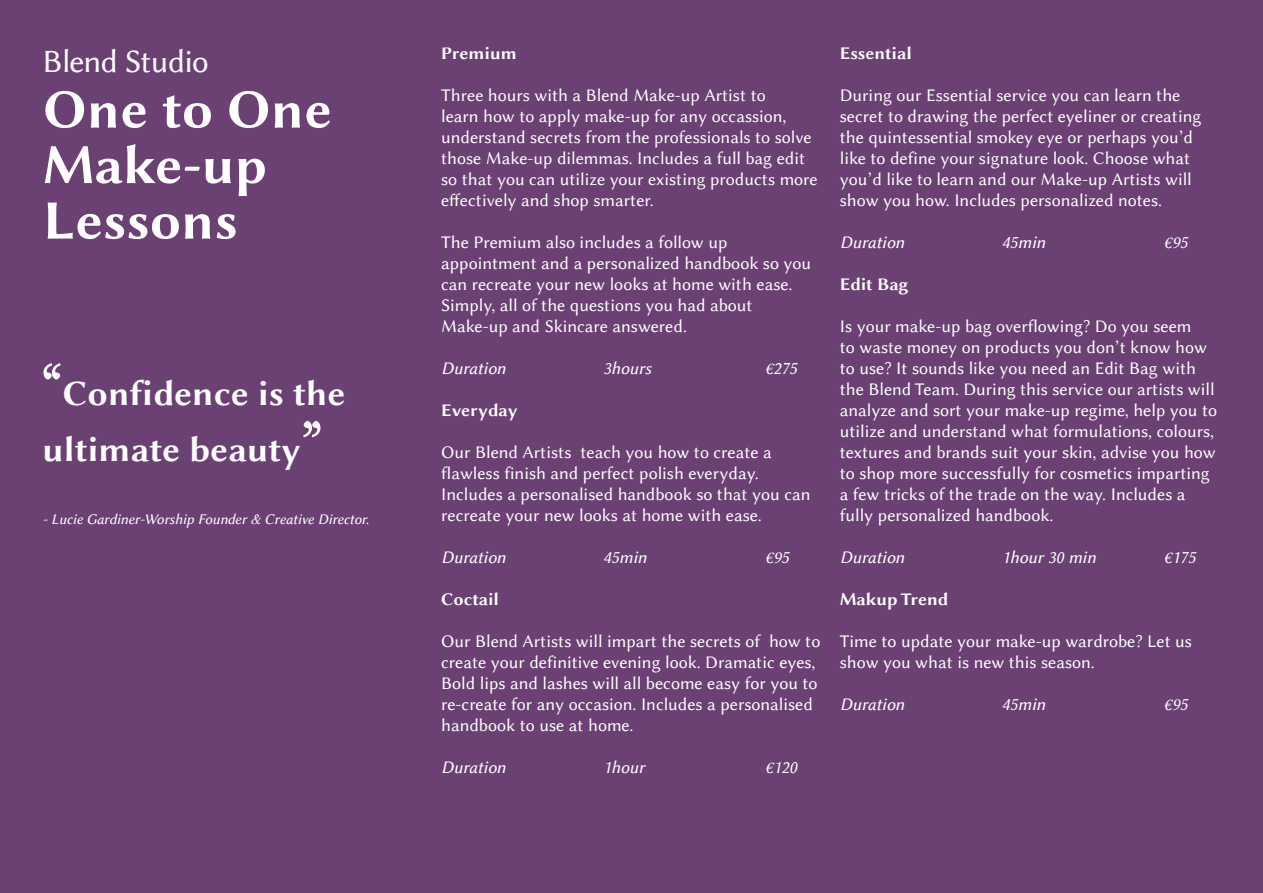
<style>
.page{position:relative;width:1263px;height:893px;background:#6b4174}
.page>*{position:absolute;margin:0;border:0;box-sizing:border-box;transform-origin:0 0}
.t1{font:55.65px/55.5px "Lin Biolinum B";color:#fff}
.t2{font:36px/55.5px "Lin Biolinum B";color:#fff}
.t3{font:33px "Lin Biolinum";letter-spacing:-.025em;color:#fff}
.t4{font:18px/21px "Lin Biolinum";color:#fff}
.t5{font:18px "Lin Biolinum I";color:#fff}
.t6{font:18px "Lin Biolinum B";color:#fff}
.t7{font:15px "Lin Biolinum I";color:#fff}
.s1{font-size:54px}
</style>
<div class="page">
<div style="left:43px;top:43px;width:380px;height:773px;background:#6b4174"></div>
<p class="t3" style="left:43px;top:43px;width:168px">Blend Studio</p>
<p class="t1" style="left:43px;top:79px;width:291px">One to One<br>Make-up</p>
<p class="t1" style="left:43px;top:190px;width:197px">Lessons</p>
<p class="t2" style="left:43px;top:364px;width:305px"><span class="s1">“</span>Confidence is the ultimate beauty<span class="s1">”</span></p>
<p class="t7" style="left:43px;top:510px;width:328px">- Lucie Gardiner-Worship Founder &amp; Creative Director.</p>
<p class="t6" style="left:441px;top:40px;width:77px">Premium</p>
<p class="t4" style="left:441px;top:84px;width:378px">Three hours with a Blend Make-up Artist to<br>learn how to apply make-up for any occassion, understand secrets from the professionals to solve those Make-up dilemmas. Includes a full bag edit so that you can utilize your existing products more effectively and shop smarter.</p>
<p class="t4" style="left:441px;top:231px;width:372px">The Premium also includes a follow up appointment and a personalized handbook so you can recreate your new looks at home with ease.</p>
<p class="t4" style="left:441px;top:294px;width:313px">Simply, all of the questions you had about<br>Make-up and Skincare answered.</p>
<p class="t5" style="left:441px;top:357px;width:66px">Duration</p>
<p class="t5" style="left:603px;top:357px;width:50px">3hours</p>
<p class="t5" style="left:765px;top:357px;width:33px">€275</p>
<p class="t6" style="left:441px;top:397px;width:78px">Everyday</p>
<p class="t4" style="left:441px;top:441px;width:332px">Our Blend Artists teach you how to create a flawless finish and perfect polish everyday.</p>
<p class="t4" style="left:441px;top:483px;width:371px">Includes a personalised handbook so that you can recreate your new looks at home with ease.</p>
<p class="t5" style="left:441px;top:546px;width:66px">Duration</p>
<p class="t5" style="left:603px;top:546px;width:45px">45min</p>
<p class="t5" style="left:765px;top:546px;width:25px">€95</p>
<p class="t6" style="left:441px;top:586px;width:59px">Coctail</p>
<p class="t4" style="left:441px;top:630px;width:381px">Our Blend Artists will impart the secrets of how to create your definitive evening look. Dramatic eyes, Bold lips and lashes will all become easy for you to re-create for any occasion. Includes a personalised handbook to use at home.</p>
<p class="t5" style="left:441px;top:756px;width:66px">Duration</p>
<p class="t5" style="left:603px;top:756px;width:43px">1hour</p>
<p class="t5" style="left:765px;top:756px;width:33px">€120</p>
<p class="t6" style="left:840px;top:40px;width:74px">Essential</p>
<p class="t4" style="left:840px;top:84px;width:342px">During our Essential service you can learn the</p>
<p class="t4" style="left:840px;top:105px;width:363px">secret to drawing the perfect eyeliner or creating the quintessential smokey eye or perhaps you’d like to define your signature look. Choose what you’d like to learn and our Make-up Artists will show you how. Includes personalized notes.</p>
<p class="t5" style="left:840px;top:231px;width:66px">Duration</p>
<p class="t5" style="left:1002px;top:231px;width:45px">45min</p>
<p class="t5" style="left:1164px;top:231px;width:25px">€95</p>
<p class="t6" style="left:840px;top:271px;width:70px">Edit Bag</p>
<p class="t4" style="left:840px;top:315px;width:379px">Is your make-up bag overflowing? Do you seem<br>to waste money on products you don’t know how to use? It sounds like you need an Edit Bag with the Blend Team. During this service our artists will analyze and sort your make-up regime, help you to utilize and understand what formulations, colours, textures and brands suit your skin, advise you how to shop more successfully for cosmetics imparting a few tricks of the trade on the way. Includes a fully personalized handbook.</p>
<p class="t5" style="left:840px;top:546px;width:66px">Duration</p>
<p class="t5" style="left:1002px;top:546px;width:95px">1hour 30 min</p>
<p class="t5" style="left:1164px;top:546px;width:33px">€175</p>
<p class="t6" style="left:840px;top:586px;width:110px">Makup Trend</p>
<p class="t4" style="left:840px;top:630px;width:354px">Time to update your make-up wardrobe? Let us show you what is new this season.</p>
<p class="t5" style="left:840px;top:693px;width:66px">Duration</p>
<p class="t5" style="left:1002px;top:693px;width:45px">45min</p>
<p class="t5" style="left:1164px;top:693px;width:25px">€95</p>
</div>
